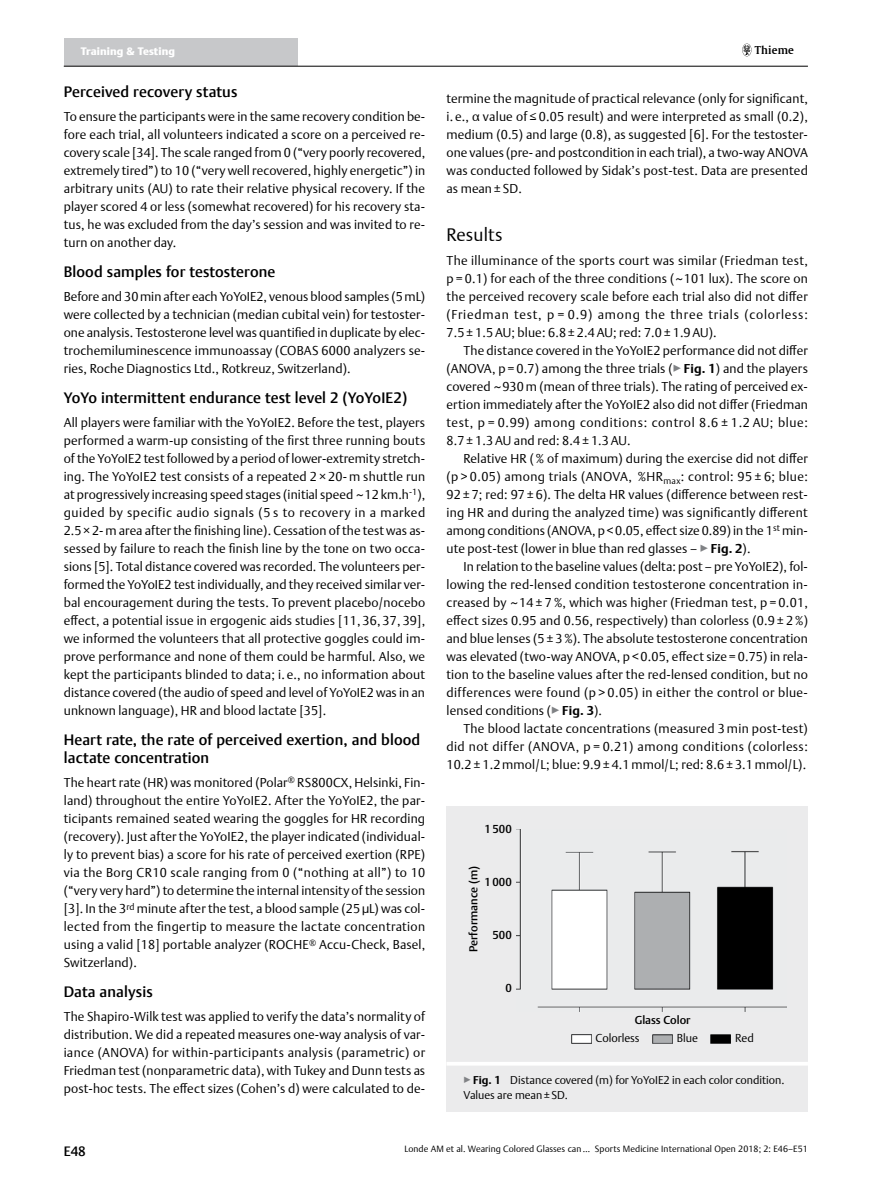
<style>
.page{position:relative;width:893px;height:1191px;background:#fff}
.page>*{position:absolute;margin:0;border:0;box-sizing:border-box;transform-origin:0 0}
.t1{font:300 18px "Thieme Argo 2011";letter-spacing:.01em;color:#000}
.t2{font:500 15px/18px "Thieme Argo 2011";letter-spacing:.01em;color:#000}
.t3{font:500 13.5px "Thieme Argo 2011";color:#000}
.t4{font:300 12.75px/18px "Thieme Argo 2011";letter-spacing:.01em;color:#000;text-align:justify}
.t5{font:500 11.4px "Thieme Argo 2011";color:#000}
.t6{font:300 11.4px "Thieme Argo 2011";color:#000}
.t7{font:300 11.25px/15px "Thieme Argo 2011";color:#000}
.t8{font:900 10.8px "Thieme Argo 2011";letter-spacing:.01em;color:#fff}
.t9{font:600 10.8px "Thieme Gulliver 2011";letter-spacing:.01em;color:#000}
.t10{font:300 9px "Thieme Argo 2011";letter-spacing:.01em;color:#000}
.s1{color:#808285}
.s2{font-weight:700}
</style>
<div class="page">
<div style="left:64px;top:38px;width:234px;height:28px;background:#c7c8ca"></div>
<hr style="left:64px;top:66px;width:744px;height:1px;background:#000">
<svg style="left:742px;top:44px;width:9px;height:12px"></svg>
<div style="left:446px;top:806px;width:362px;height:256px;background:#ebebec"></div>
<img style="left:516px;top:829px;width:271px;height:182px">
<img style="left:572px;top:1034px;width:19px;height:9px">
<img style="left:652px;top:1034px;width:20px;height:9px">
<img style="left:711px;top:1034px;width:20px;height:9px">
<div style="left:446px;top:1062px;width:362px;height:49px;background:#ebebec"></div>
<svg style="left:447px;top:1062px;width:361px;height:3px"></svg>
<p class="t8" style="left:81px;top:44px;width:96px">Training &amp; Testing</p>
<p class="t9" style="left:755px;top:42px;width:40px">Thieme</p>
<p class="t2" style="left:64px;top:82px;width:175px">Perceived recovery status</p>
<p class="t4" style="left:64px;top:107px;width:363px">To ensure the participants were in the same recovery condition be&shy;fore each trial, all volunteers indicated a score on a perceived re&shy;covery scale [34]. The scale ranged from 0 (“very poorly recovered, extremely tired”) to 10 (“very well recovered, highly energetic”) in arbitrary units (AU) to rate their relative physical recovery. If the player scored 4 or less (somewhat recovered) for his recovery sta&shy;tus, he was excluded from the day’s session and was invited to re&shy;turn on another day.</p>
<p class="t2" style="left:64px;top:262px;width:213px">Blood samples for testosterone</p>
<p class="t4" style="left:64px;top:287px;width:363px">Before and 30min after each YoYoIE2, venous blood samples (5mL) were collected by a technician (median cubital vein) for testoster&shy;one analysis. Testosterone level was quantified in duplicate by elec&shy;trochemiluminescence immunoassay (COBAS 6000 analyzers se&shy;ries, Roche Diagnostics Ltd., Rotkreuz, Switzerland).</p>
<p class="t2" style="left:64px;top:388px;width:345px">YoYo intermittent endurance test level 2 (YoYoIE2)</p>
<p class="t4" style="left:64px;top:413px;width:363px">All players were familiar with the YoYoIE2. Before the test, players performed a warm-up consisting of the first three running bouts of the YoYoIE2 test followed by a period of lower-extremity stretch&shy;ing. The YoYoIE2 test consists of a repeated 2 × 20- m shuttle run at progressively increasing speed stages (initial speed ~12 km.h<sup>-1</sup>), guided by specific audio signals (5 s to recovery in a marked 2.5×2-m area after the finishing line). Cessation of the test was as&shy;sessed by failure to reach the finish line by the tone on two occa&shy;sions [5]. Total distance covered was recorded. The volunteers per&shy;formed the YoYoIE2 test individually, and they received similar ver&shy;bal encouragement during the tests. To prevent placebo/nocebo effect, a potential issue in ergogenic aids studies [11, 36, 37, 39], we informed the volunteers that all protective goggles could im&shy;prove performance and none of them could be harmful. Also, we kept the participants blinded to data; i. e., no information about distance covered (the audio of speed and level of YoYoIE2 was in an unknown language), HR and blood lactate [35].</p>
<p class="t2" style="left:64px;top:730px;width:358px">Heart rate, the rate of perceived exertion, and blood lactate concentration</p>
<p class="t4" style="left:64px;top:773px;width:363px">The heart rate (HR) was monitored (Polar<sup>®</sup> RS800CX, Helsinki, Fin&shy;land) throughout the entire YoYoIE2. After the YoYoIE2, the par&shy;ticipants remained seated wearing the goggles for HR recording (recovery). Just after the YoYoIE2, the player indicated (individual&shy;ly to prevent bias) a score for his rate of perceived exertion (RPE) via the Borg CR10 scale ranging from 0 (“nothing at all”) to 10 (“very very hard”) to determine the internal intensity of the session [3]. In the 3<sup>rd</sup> minute after the test, a blood sample (25 µL) was col&shy;lected from the fingertip to measure the lactate concentration using a valid [18] portable analyzer (ROCHE<sup>®</sup> Accu-Check, Basel, Switzerland).</p>
<p class="t2" style="left:64px;top:982px;width:91px">Data analysis</p>
<p class="t4" style="left:64px;top:1007px;width:363px">The Shapiro-Wilk test was applied to verify the data’s normality of distribution. We did a repeated measures one-way analysis of var&shy;iance (ANOVA) for within-participants analysis (parametric) or Friedman test (nonparametric data), with Tukey and Dunn tests as post-hoc tests. The effect sizes (Cohen’s d) were calculated to de-</p>
<p class="t4" style="left:446px;top:89px;width:363px">termine the magnitude of practical relevance (only for significant, i. e., α value of ≤ 0.05 result) and were interpreted as small (0.2), medium (0.5) and large (0.8), as suggested [6]. For the testoster&shy;one values (pre- and postcondition in each trial), a two-way ANOVA was conducted followed by Sidak’s post-test. Data are presented as mean ± SD.</p>
<h1 class="t1" style="left:446px;top:223px;width:58px">Results</h1>
<p class="t4" style="left:446px;top:251px;width:363px">The illuminance of the sports court was similar (Friedman test, p = 0.1) for each of the three conditions (~101 lux). The score on the perceived recovery scale before each trial also did not differ (Friedman test, p = 0.9) among the three trials (colorless:<br>7.5 ± 1.5AU; blue: 6.8 ± 2.4AU; red: 7.0 ± 1.9AU).</p>
<p class="t4" style="left:446px;top:341px;width:363px;text-indent:17px">The distance covered in the YoYoIE2 performance did not differ (ANOVA, p = 0.7) among the three trials (<span class="s1">▶</span><span class="s2">Fig. 1</span>) and the players covered ~930m (mean of three trials). The rating of perceived ex&shy;ertion immediately after the YoYoIE2 also did not differ (Friedman test, p = 0.99) among conditions: control 8.6 ± 1.2 AU; blue:<br>8.7 ± 1.3AU and red: 8.4 ± 1.3AU.</p>
<p class="t4" style="left:446px;top:449px;width:363px;text-indent:17px">Relative HR (% of maximum) during the exercise did not differ (p &gt; 0.05) among trials (ANOVA, %HR<sub>max</sub>: control: 95 ± 6; blue:<br>92 ± 7; red: 97 ± 6). The delta HR values (difference between rest&shy;ing HR and during the analyzed time) was significantly different among conditions (ANOVA, p&lt;0.05, effect size 0.89) in the 1<sup>st</sup> min&shy;ute post-test (lower in blue than red glasses – <span class="s1">▶</span><span class="s2">Fig. 2</span>).</p>
<p class="t4" style="left:446px;top:557px;width:363px;text-indent:17px">In relation to the baseline values (delta: post – pre YoYoIE2), fol&shy;lowing the red-lensed condition testosterone concentration in&shy;creased by ~14 ± 7 %, which was higher (Friedman test, p = 0.01, effect sizes 0.95 and 0.56, respectively) than colorless (0.9 ± 2%) and blue lenses (5 ± 3%). The absolute testosterone concentration was elevated (two-way ANOVA, p &lt; 0.05, effect size = 0.75) in rela&shy;tion to the baseline values after the red-lensed condition, but no differences were found (p &gt; 0.05) in either the control or blue&shy;lensed conditions (<span class="s1">▶</span><span class="s2">Fig. 3</span>).</p>
<p class="t4" style="left:446px;top:719px;width:363px;text-indent:17px">The blood lactate concentrations (measured 3 min post-test) did not differ (ANOVA, p = 0.21) among conditions (colorless:<br>10.2 ± 1.2mmol/L; blue: 9.9 ± 4.1mmol/L; red: 8.6 ± 3.1mmol/L).</p>
<p class="t5" style="left:484px;top:821px;width:29px">1 500</p>
<p class="t5" style="left:466px;top:952px;width:88px;rotate:-90deg">Performance (m)</p>
<p class="t5" style="left:484px;top:874px;width:29px">1 000</p>
<p class="t5" style="left:492px;top:927px;width:21px">500</p>
<p class="t5" style="left:505px;top:980px;width:8px">0</p>
<p class="t5" style="left:635px;top:1012px;width:57px">Glass Color</p>
<p class="t6" style="left:595px;top:1030px;width:46px">Colorless</p>
<p class="t6" style="left:677px;top:1030px;width:23px">Blue</p>
<p class="t6" style="left:735px;top:1030px;width:20px">Red</p>
<p class="t7" style="left:463px;top:1072px;width:322px"><span class="s1">▶</span><span class="s2">Fig. 1</span> Distance covered (m) for YoYoIE2 in each color condition.<br>Values are mean±SD.</p>
<p class="t3" style="left:64px;top:1142px;width:24px">E48</p>
<p class="t10" style="left:404px;top:1143px;width:405px">Londe AM et al. Wearing Colored Glasses can … Sports Medicine International Open 2018; 2: E46–E51</p>
</div>
